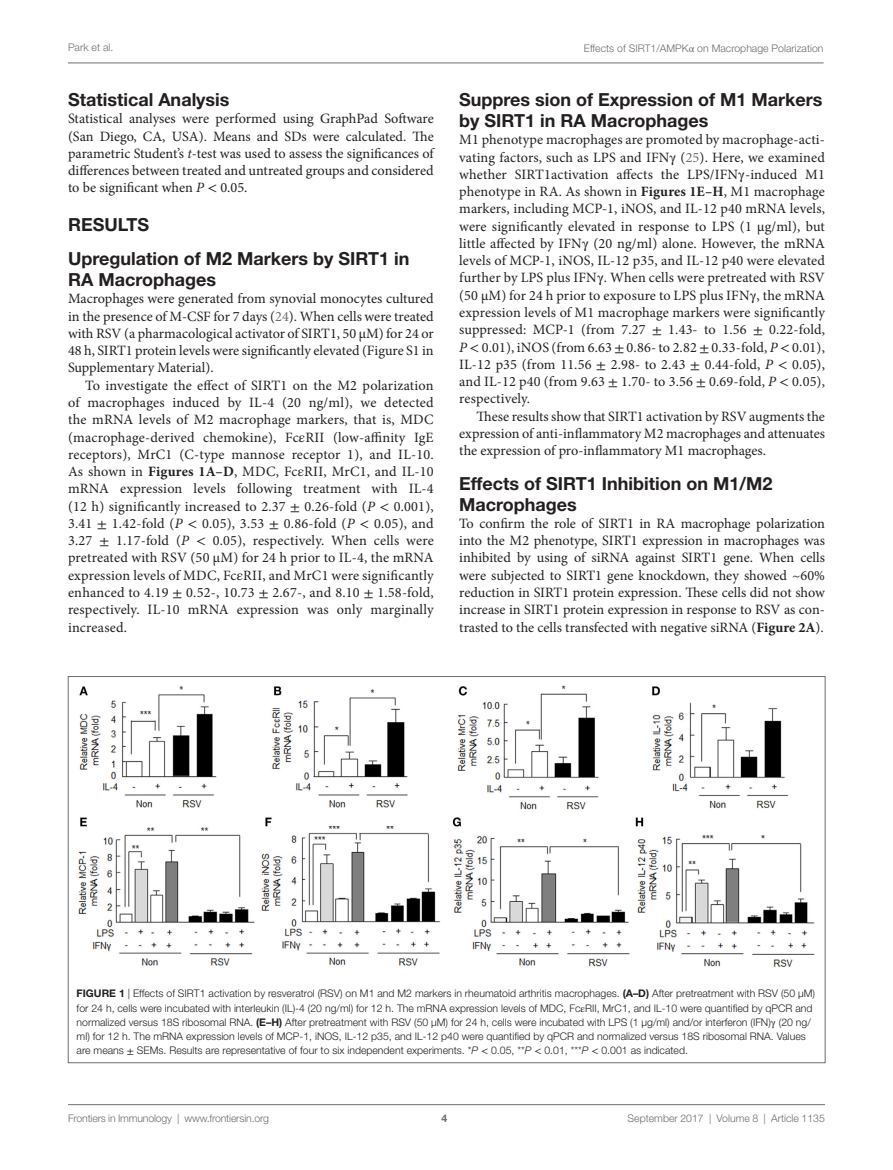
<style>
.page{position:relative;width:893px;height:1170px;background:#fff}
.page>*{position:absolute;margin:0;border:0;box-sizing:border-box;transform-origin:0 0}
.t1{font:700 18px/21px "Helvetica Neue LT Std";color:#231f20}
.t2{font:14.25px/17.2px "Minion Pro";color:#231f20;text-align:justify}
.t3{font:300 10.5px/14.2px "Helvetica Neue LT Std";color:#231f20}
.t4{font:300 10.5px "Helvetica Neue LT Std";color:#6c6d70}
.t5{font:700 10.5px "Helvetica Neue LT Std";color:#6c6d70}
.s1{font-family:"STIX General";font-weight:400}
.s2{font-style:italic}
.s3{font-family:"STIX General"}
.s4{color:#6c6d70}
.s5{font-weight:700}
</style>
<div class="page">
<img style="left:78px;top:685px;width:737px;height:282px">
<hr style="left:68px;top:63px;width:756px;height:1px;background:#6c6d70">
<hr style="left:68px;top:1104px;width:757px;height:1px;background:#6c6d70">
<p class="t4" style="left:68px;top:41px;width:47px">Park et al.</p>
<p class="t4" style="left:584px;top:42px;width:241px">Effects of SIRT1/AMPK<span class="s1">α</span> on Macrophage Polarization</p>
<p class="t1" style="left:68px;top:89px;width:163px">Statistical Analysis</p>
<p class="t2" style="left:68px;top:110px;width:367px">Statistical analyses were performed using GraphPad Software (San Diego, CA, USA). Means and SDs were calculated. The parametric Student’s <span class="s2">t</span>-test was used to assess the significances of differences between treated and untreated groups and considered to be significant when <span class="s2">P</span> <span class="s3">&lt;</span> 0.05.</p>
<p class="t1" style="left:68px;top:214px;width:13px">RES</p>
<p class="t1" style="left:68px;top:208px;width:343px;line-height:33.8px;text-indent:36px">ULTS<br>Upregulation of M2 Markers by SIRT1 in</p>
<p class="t1" style="left:68px;top:269px;width:149px">RA Macrophages</p>
<p class="t2" style="left:68px;top:290px;width:367px">Macrophages were generated from synovial monocytes cultured in the presence of M-CSF for 7 days (<span class="s4">24</span>). When cells were treated with RSV (a pharmacological activator of SIRT1, 50 µM) for 24 or 48 h, SIRT1 protein levels were significantly elevated (Figure S1 in Supplementary Material).</p>
<p class="t2" style="left:68px;top:376px;width:367px;text-indent:17px">To investigate the effect of SIRT1 on the M2 polarization of macrophages induced by IL-4 (20 ng/ml), we detected the mRNA levels of M2 macrophage markers, that is, MDC (macrophage-derived chemokine), Fc<span class="s3">ε</span>RII (low-affinity IgE receptors), MrC1 (C-type mannose receptor 1), and IL-10.<br>As shown in <span class="s5">Figures 1A–D</span>, MDC, Fc<span class="s3">ε</span>RII, MrC1, and IL-10 mRNA expression levels following treatment with IL-4 (12 h) significantly increased to 2.37 <span class="s3">±</span> 0.26-fold (<span class="s2">P</span> <span class="s3">&lt;</span> 0.001), 3.41 <span class="s3">±</span> 1.42-fold (<span class="s2">P</span> <span class="s3">&lt;</span> 0.05), 3.53 <span class="s3">±</span> 0.86-fold (<span class="s2">P</span> <span class="s3">&lt;</span> 0.05), and 3.27 <span class="s3">±</span> 1.17-fold (<span class="s2">P</span> <span class="s3">&lt;</span> 0.05), respectively. When cells were pretreated with RSV (50 µM) for 24 h prior to IL-4, the mRNA expression levels of MDC, Fc<span class="s3">ε</span>RII, and MrC1 were significantly enhanced to 4.19 <span class="s3">±</span> 0.52-, 10.73 <span class="s3">±</span> 2.67-, and 8.10 <span class="s3">±</span> 1.58-fold, respectively. IL-10 mRNA expression was only marginally increased.</p>
<p class="t1" style="left:459px;top:89px;width:365px">Suppres sion of Expression of M1 Markers by SIRT1 in RA Macrophages</p>
<p class="t2" style="left:459px;top:131px;width:367px">M1 phenotype macrophages are promoted by macrophage-acti&shy;vating factors, such as LPS and IFN<span class="s3">γ</span> (<span class="s4">25</span>). Here, we examined whether SIRT1activation affects the LPS/IFN<span class="s3">γ</span>-induced M1 phenotype in RA. As shown in <span class="s5">Figures 1E–H</span>, M1 macrophage markers, including MCP-1, iNOS, and IL-12 p40 mRNA levels, were significantly elevated in response to LPS (1 µg/ml), but little affected by IFN<span class="s3">γ</span> (20 ng/ml) alone. However, the mRNA levels of MCP-1, iNOS, IL-12 p35, and IL-12 p40 were elevated further by LPS plus IFN<span class="s3">γ</span>. When cells were pretreated with RSV (50 µM) for 24 h prior to exposure to LPS plus IFN<span class="s3">γ</span>, the mRNA expression levels of M1 macrophage markers were significantly suppressed: MCP-1 (from 7.27 <span class="s3">±</span> 1.43- to 1.56 <span class="s3">±</span> 0.22-fold, <span class="s2">P</span> <span class="s3">&lt;</span> 0.01), iNOS (from 6.63 <span class="s3">±</span> 0.86- to 2.82 <span class="s3">±</span> 0.33-fold, <span class="s2">P</span> <span class="s3">&lt;</span> 0.01), IL-12 p35 (from 11.56 <span class="s3">±</span> 2.98- to 2.43 <span class="s3">±</span> 0.44-fold, <span class="s2">P</span> <span class="s3">&lt;</span> 0.05), and IL-12 p40 (from 9.63 <span class="s3">±</span> 1.70- to 3.56 <span class="s3">±</span> 0.69-fold, <span class="s2">P</span> <span class="s3">&lt;</span> 0.05), respectively.</p>
<p class="t2" style="left:459px;top:407px;width:367px;text-indent:17px">These results show that SIRT1 activation by RSV augments the expression of anti-inflammatory M2 macrophages and attenuates the expression of pro-inflammatory M1 macrophages.</p>
<p class="t1" style="left:459px;top:472px;width:315px">Effects of SIRT1 Inhibition on M1/M2<br>Macrophages</p>
<p class="t2" style="left:459px;top:515px;width:367px">To confirm the role of SIRT1 in RA macrophage polarization into the M2 phenotype, SIRT1 expression in macrophages was inhibited by using of siRNA against SIRT1 gene. When cells were subjected to SIRT1 gene knockdown, they showed ~60% reduction in SIRT1 protein expression. These cells did not show increase in SIRT1 protein expression in response to RSV as con&shy;trasted to the cells transfected with negative siRNA (<span class="s5">Figure 2A</span>).</p>
<p class="t3" style="left:77px;top:986px;width:740px"><span class="s5">FIG URE 1</span> | Effects of SIRT1 activation by resveratrol (RSV) on M1 and M2 markers in rheumatoid arthritis macrophages. <span class="s5">(A–D)</span> After pretreatment with RSV (50 µM) for 24 h, cells were incubated with interleukin (IL)-4 (20 ng/ml) for 12 h. The mRNA expression levels of MDC, Fc<span class="s1">ε</span>RII, MrC1, and IL-10 were quantified by qPCR and normalized versus 18S ribosomal RNA. <span class="s5">(E–H)</span> After pretreatment with RSV (50 µM) for 24 h, cells were incubated with LPS (1 µg/ml) and/or interferon (IFN)<span class="s1">γ</span> (20 ng/ ml) for 12 h. The mRNA expression levels of MCP-1, iNOS, IL-12 p35, and IL-12 p40 were quantified by qPCR and normalized versus 18S ribosomal RNA. Values are means <span class="s1">±</span> SEMs. Results are representative of four to six independent experiments. *<span class="s2">P</span> <span class="s1">&lt;</span> 0.05, **<span class="s2">P</span> <span class="s1">&lt;</span> 0.01, ***<span class="s2">P</span> <span class="s1">&lt;</span> 0.001 as indicated.</p>
<p class="t4" style="left:68px;top:1111px;width:203px">Frontiers in Immunology | www.frontiersin.org</p>
<p class="t4" style="left:628px;top:1111px;width:199px">September 2017 | Volume 8 | Article 1135</p>
<p class="t5" style="left:441px;top:1111px;width:7px">4</p>
</div>
